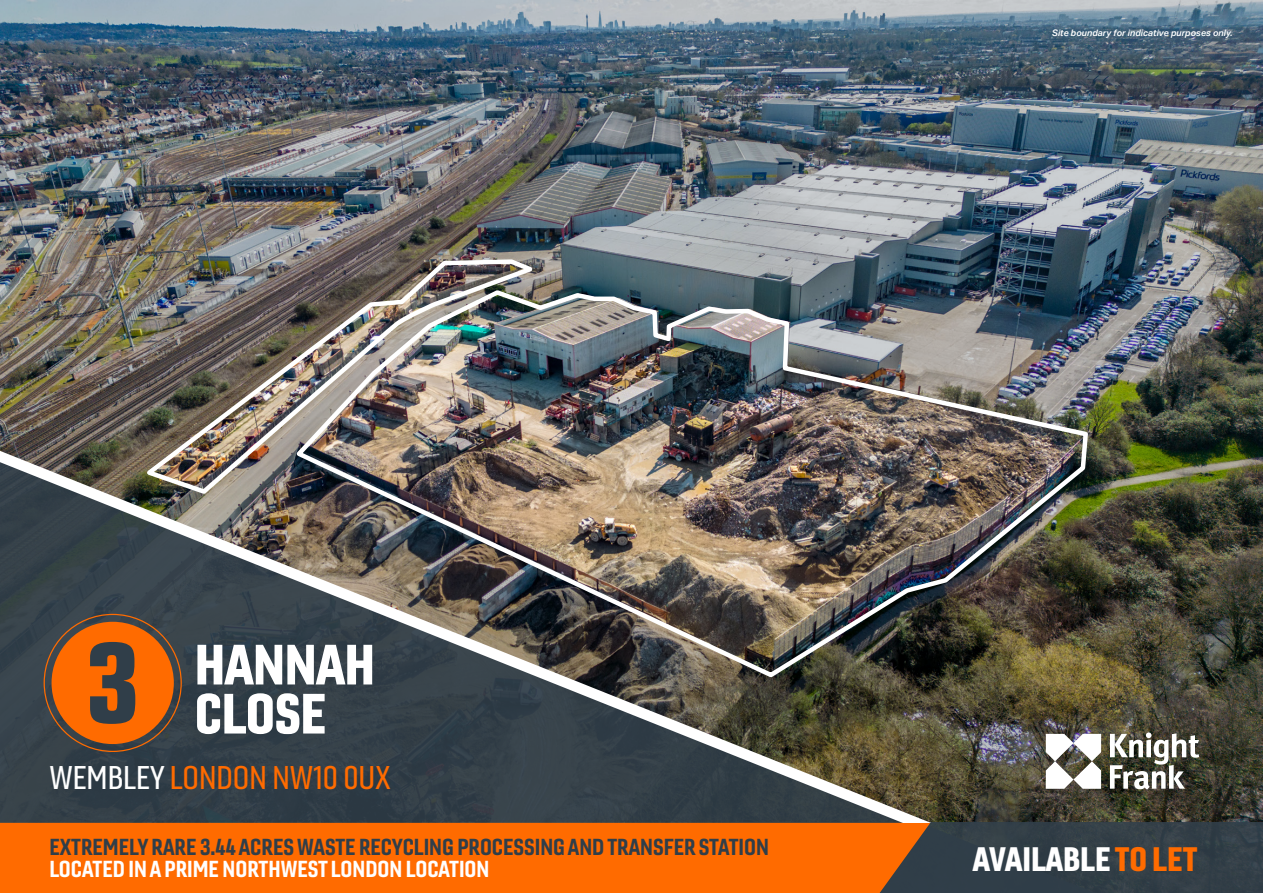
<style>
.page{position:relative;width:1263px;height:893px;background:#fff}
.page>*{position:absolute;margin:0;border:0;box-sizing:border-box;transform-origin:0 0}
.t1{font:55.05px/49.1px "Gineso Con Bla";letter-spacing:-.01em;color:#fff}
.t2{font:33px "Gineso Con Bla";color:#fff}
.t3{font:31.95px "Gineso Con Med";color:#ff6b00}
.t4{font:22.5px "Gineso Con Bol";color:#303e49}
.t5{font:22.5px "Gineso Con Bol";color:#fff}
.t6{font:italic 600 9px "Aktiv Grotesk";color:#fff}
.s1{color:#fff}
.s2{color:#ff6b00}
</style>
<div class="page">
<img style="left:0;top:0;width:1263px;height:437px">
<img style="left:944px;top:437px;width:319px;height:386px">
<img style="left:542px;top:288px;width:549px;height:392px">
<div style="left:731px;top:823px;width:532px;height:70px;background:#303e49"></div>
<div style="left:0;top:823px;width:930px;height:70px;background:#ff6b00"></div>
<img style="left:0;top:414px;width:944px;height:409px">
<img style="left:143px;top:257px;width:399px;height:241px">
<svg style="left:1046px;top:734px;width:55px;height:55px"></svg>
<img style="left:1110px;top:732px;width:89px;height:57px">
<div style="left:52px;top:622px;width:122px;height:122px;background:#ff6b00;border-radius:50%"></div>
<svg style="left:90px;top:642px;width:45px;height:82px"></svg>
<p class="t6" style="left:1052px;top:28px;width:182px">Site boundary for indicative purposes only.</p>
<h1 class="t1" style="left:195px;top:639px;width:182px">HANNAH<br>CLOSE</h1>
<h3 class="t3" style="left:49px;top:758px;width:343px"><span class="s1">WEMBLEY</span> LONDON NW10 0UX</h3>
<p class="t4" style="left:49px;top:832px;width:721px">EXTREMELY RARE 3.44 ACRES WASTE RECYCLING PROCESSING AND TRANSFER STATION</p>
<p class="t5" style="left:49px;top:854px;width:442px">LOCATED IN A PRIME NORTHWEST LONDON LOCATION</p>
<h2 class="t2" style="left:973px;top:837px;width:226px">AVAILABLE <span class="s2">TO LET</span></h2>
</div>
